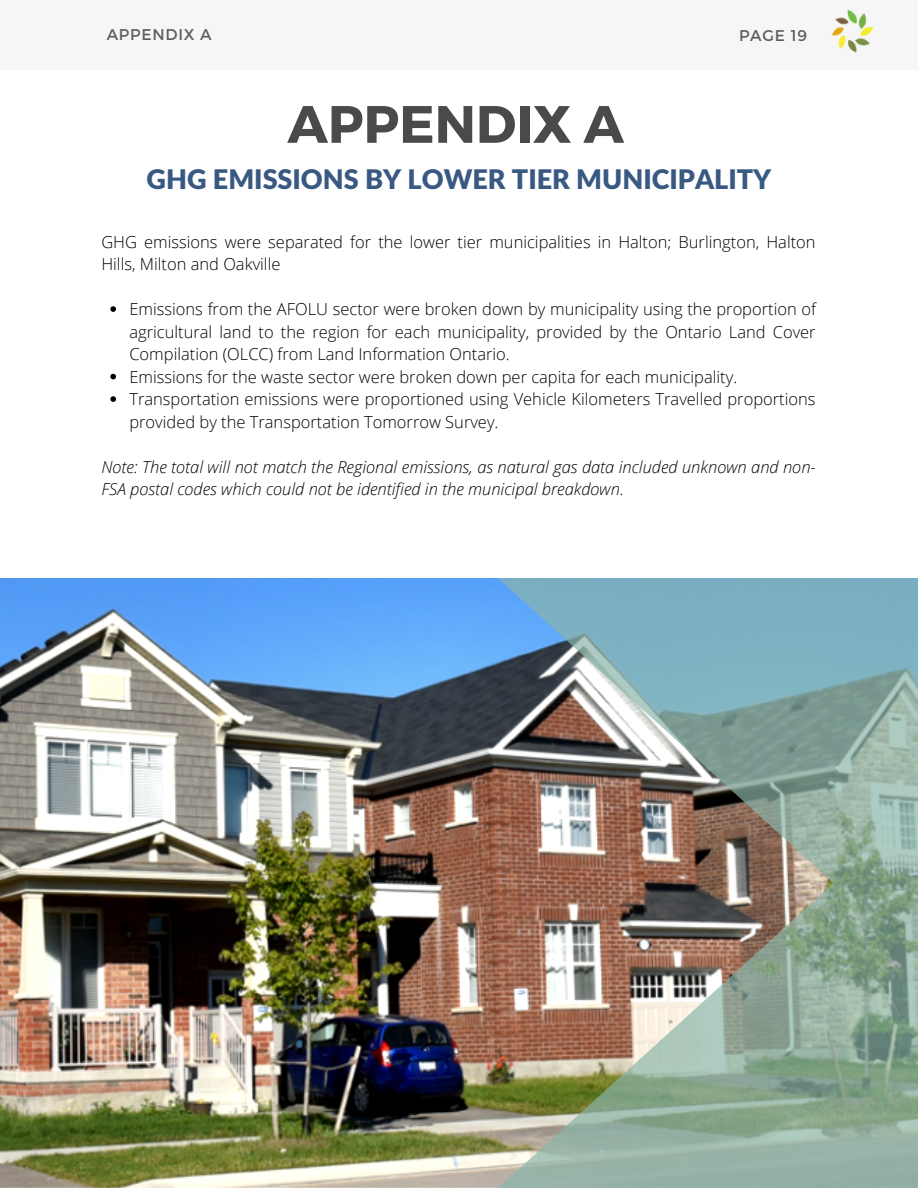
<style>
.page{position:relative;width:918px;height:1188px;background:#fff}
.page>*{position:absolute;margin:0;border:0;box-sizing:border-box;transform-origin:0 0}
.t1{font:700 52.5px "Montserrat";color:#4a4a4a}
.t2{font:900 27px "Lato Latin";color:#395983}
.t3{font:300 16.5px/22.5px "Open Sans";color:#000}
.t4{font:italic 300 16.5px/22.5px "Open Sans";color:#000}
.t5{font:15.6px "Montserrat";letter-spacing:.05em;color:#5e5e5e}
</style>
<div class="page">
<img style="left:0;top:578px;width:498px;height:610px">
<div style="left:0;top:0;width:918px;height:70px;background:#f6f6f6"></div>
<img style="left:831px;top:9px;width:43px;height:44px">
<img style="left:498px;top:578px;width:420px;height:610px">
<svg style="left:110px;top:306px;width:6px;height:6px"></svg>
<svg style="left:110px;top:374px;width:6px;height:5px"></svg>
<svg style="left:110px;top:396px;width:6px;height:6px"></svg>
<p class="t5" style="left:107px;top:25px;width:106px">APPENDIX A</p>
<p class="t5" style="left:739px;top:25px;width:70px">PAGE 19</p>
<p class="t1" style="left:287px;top:90px;width:338px">APPENDIX A</p>
<p class="t2" style="left:147px;top:167px;width:626px">GHG EMISSIONS BY LOWER TIER MUNICIPALITY</p>
<p class="t3" style="left:101px;top:230px;width:716px">GHG emissions were separated for the lower tier municipalities in Halton; Burlington, Halton<br>Hills, Milton and Oakville</p>
<p class="t3" style="left:129px;top:298px;width:688px;text-align:justify">Emissions from the AFOLU sector were broken down by municipality using the proportion of agricultural land to the region for each municipality, provided by the Ontario Land Cover Compilation (OLCC) from Land Information Ontario.</p>
<p class="t3" style="left:129px;top:365px;width:609px">Emissions for the waste sector were broken down per capita for each municipality.</p>
<p class="t3" style="left:129px;top:388px;width:688px">Transportation emissions were proportioned using Vehicle Kilometers Travelled proportions provided by the Transportation Tomorrow Survey.</p>
<p class="t4" style="left:101px;top:455px;width:716px">Note: The total will not match the Regional emissions, as natural gas data included unknown and non-<br>FSA postal codes which could not be identified in the municipal breakdown.</p>
</div>
